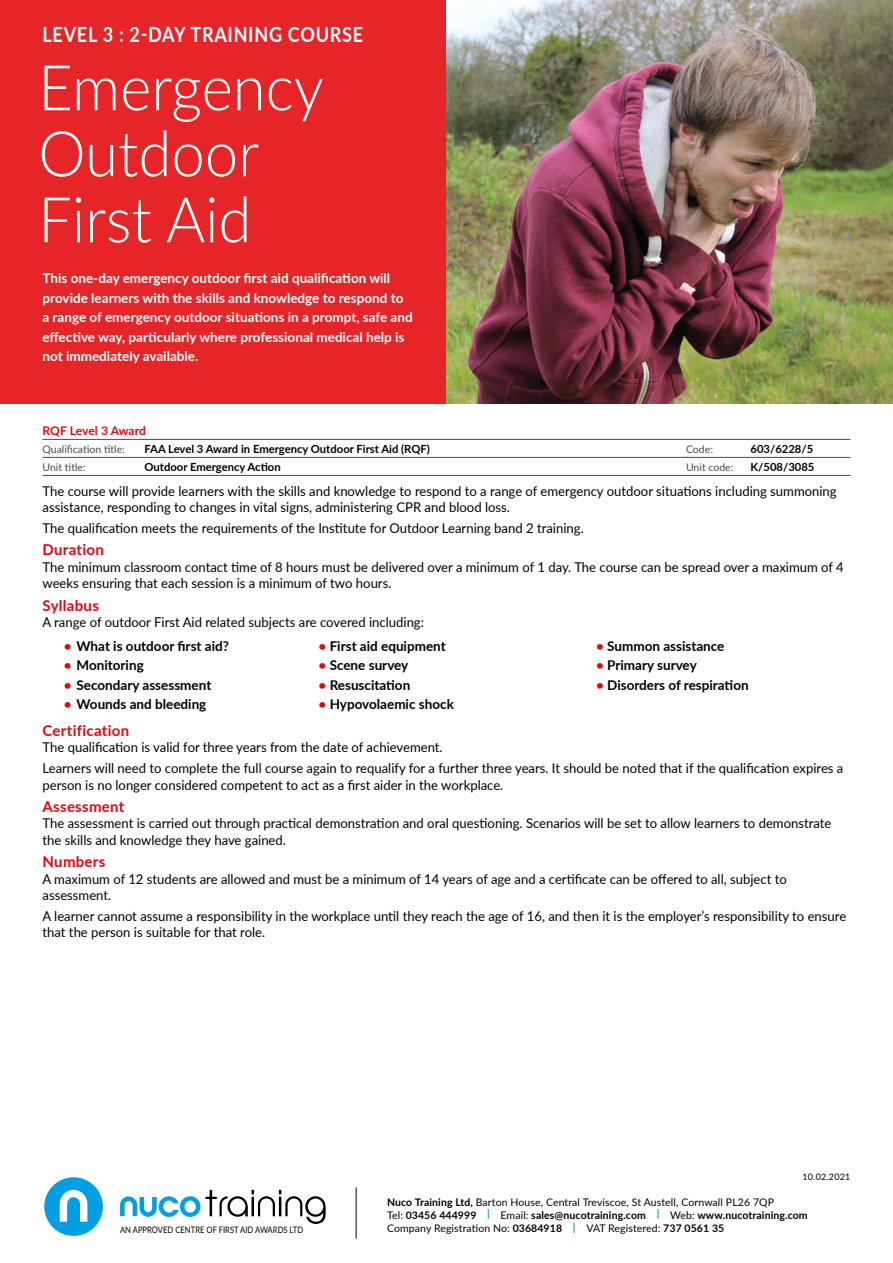
<style>
.page{position:relative;width:893px;height:1263px;background:#fff}
.page>*{position:absolute;margin:0;border:0;box-sizing:border-box;transform-origin:0 0}
.t1{font:300 63px/66px "Lato";color:#fff;scale:.95 1}
.t2{font:700 21px "Lato";letter-spacing:.04em;color:#fff;scale:.86 1}
.t3{font:700 15px "Lato";letter-spacing:.02em;color:#e30613}
.t4{font:13.5px/16.5px "Lato";color:#000}
.t5{font:700 13.5px/19.5px "Lato";color:#fff}
.t6{font:700 13.5px "Lato";color:#000}
.t7{font:700 12px "Lato";color:#e30613}
.t8{font:700 11.25px "Lato";color:#000}
.t9{font:10.5px/13.2px "Lato";letter-spacing:.01em;color:#000}
.t10{font:10.5px "Lato";color:#4a4a49}
.t11{font:9px "Lato";letter-spacing:.025em;color:#000}
.t12{font:8.85px "Lato";color:#000;scale:.86 1}
.s1{color:#e30613}
.s2{font-weight:700}
.s3{font-weight:700;color:#009fe3}
</style>
<div class="page">
<svg style="left:120px;top:1190px;width:206px;height:34px"></svg>
<svg style="left:44px;top:1177px;width:59px;height:59px"></svg>
<hr style="left:356px;top:1187px;width:1px;height:51px;background:#000">
<hr style="left:43px;top:439px;width:807px;height:1px;background:#4a4a49">
<hr style="left:43px;top:457px;width:807px;height:1px;background:#4a4a49">
<hr style="left:43px;top:475px;width:807px;height:1px;background:#4a4a49">
<div style="left:0;top:0;width:446px;height:404px;background:#e52528"></div>
<img style="left:446px;top:0;width:447px;height:404px">
<h2 class="t2" style="left:43px;top:19px;width:374px">LEVEL 3 : 2-DAY TRAINING COURSE</h2>
<h1 class="t1" style="left:38px;top:52px;width:302px">Emergency<br>Outdoor<br>First Aid</h1>
<p class="t5" style="left:43px;top:268px;width:372px">This one-day emergency outdoor first aid qualification will provide learners with the skills and knowledge to respond to a range of emergency outdoor situations in a prompt, safe and effective way, particularly where professional medical help is not immediately available.</p>
<p class="t7" style="left:43px;top:422px;width:105px">RQF Level 3 Award</p>
<p class="t10" style="left:43px;top:442px;width:84px">Qualification title:</p>
<p class="t8" style="left:145px;top:440px;width:287px">FAA Level 3 Award in Emergency Outdoor First Aid (RQF)</p>
<p class="t10" style="left:686px;top:442px;width:28px">Code:</p>
<p class="t8" style="left:751px;top:440px;width:64px">603/6228/5</p>
<p class="t10" style="left:43px;top:460px;width:45px">Unit title:</p>
<p class="t8" style="left:145px;top:458px;width:138px">Outdoor Emergency Action</p>
<p class="t10" style="left:686px;top:460px;width:49px">Unit code:</p>
<p class="t8" style="left:751px;top:458px;width:65px">K/508/3085</p>
<p class="t4" style="left:43px;top:482px;width:796px">The course will provide learners with the skills and knowledge to respond to a range of emergency outdoor situations including summoning assistance, responding to changes in vital signs, administering CPR and blood loss.</p>
<p class="t4" style="left:43px;top:519px;width:543px">The qualification meets the requirements of the Institute for Outdoor Learning band 2 training.</p>
<p class="t3" style="left:43px;top:539px;width:63px">Duration</p>
<p class="t4" style="left:43px;top:558px;width:803px">The minimum classroom contact time of 8 hours must be delivered over a minimum of 1 day. The course can be spread over a maximum of 4 weeks ensuring that each session is a minimum of two hours.</p>
<p class="t3" style="left:43px;top:594px;width:58px">Syllabus</p>
<p class="t4" style="left:43px;top:613px;width:383px">A range of outdoor First Aid related subjects are covered including:</p>
<p class="t6" style="left:64px;top:636px;width:167px"><span class="s1">•</span> What is outdoor first aid?</p>
<p class="t6" style="left:319px;top:636px;width:129px"><span class="s1">•</span> First aid equipment</p>
<p class="t6" style="left:596px;top:636px;width:130px"><span class="s1">•</span> Summon assistance</p>
<p class="t6" style="left:64px;top:656px;width:82px"><span class="s1">•</span> Monitoring</p>
<p class="t6" style="left:319px;top:656px;width:91px"><span class="s1">•</span> Scene survey</p>
<p class="t6" style="left:596px;top:656px;width:102px"><span class="s1">•</span> Primary survey</p>
<p class="t6" style="left:64px;top:675px;width:149px"><span class="s1">•</span> Secondary assessment</p>
<p class="t6" style="left:319px;top:675px;width:93px"><span class="s1">•</span> Resuscitation</p>
<p class="t6" style="left:596px;top:675px;width:154px"><span class="s1">•</span> Disorders of respiration</p>
<p class="t6" style="left:64px;top:695px;width:144px"><span class="s1">•</span> Wounds and bleeding</p>
<p class="t6" style="left:319px;top:695px;width:137px"><span class="s1">•</span> Hypovolaemic shock</p>
<p class="t3" style="left:43px;top:719px;width:88px">Certification</p>
<p class="t4" style="left:43px;top:737px;width:802px;line-height:20.7px">The qualification is valid for three years from the date of achievement.<br>Learners will need to complete the full course again to requalify for a further three years. It should be noted that if the qualification expires a</p>
<p class="t4" style="left:43px;top:776px;width:462px">person is no longer considered competent to act as a first aider in the workplace.</p>
<p class="t3" style="left:43px;top:795px;width:83px">Assessment</p>
<p class="t4" style="left:43px;top:815px;width:790px">The assessment is carried out through practical demonstration and oral questioning. Scenarios will be set to allow learners to demonstrate the skills and knowledge they have gained.</p>
<p class="t3" style="left:43px;top:851px;width:64px">Numbers</p>
<p class="t4" style="left:43px;top:870px;width:746px">A maximum of 12 students are allowed and must be a minimum of 14 years of age and a certificate can be offered to all, subject to assessment.</p>
<p class="t4" style="left:43px;top:907px;width:805px">A learner cannot assume a responsibility in the workplace until they reach the age of 16, and then it is the employer’s responsibility to ensure that the person is suitable for that role.</p>
<p class="t11" style="left:802px;top:1170px;width:50px">10.02.2021</p>
<p class="t9" style="left:387px;top:1195px;width:422px"><span class="s2">Nuco Training Ltd,</span> Barton House, Central Treviscoe, St Austell, Cornwall PL26 7QP<br>Tel: <span class="s2">03456 444999</span> <span class="s3">|</span> Email: <span class="s2">sales@nucotraining.com</span> <span class="s3">|</span> Web: <span class="s2">www.nucotraining.com<br></span>Company Registration No: <span class="s2">03684918</span> <span class="s3">|</span></p>
<p class="t12" style="left:120px;top:1223px;width:214px">AN APPROVED CENTRE OF FIRST AID AWARDS LTD</p>
<p class="t9" style="left:586px;top:1221px;width:139px">VAT Registered: <span class="s2">737 0561 35</span></p>
</div>
